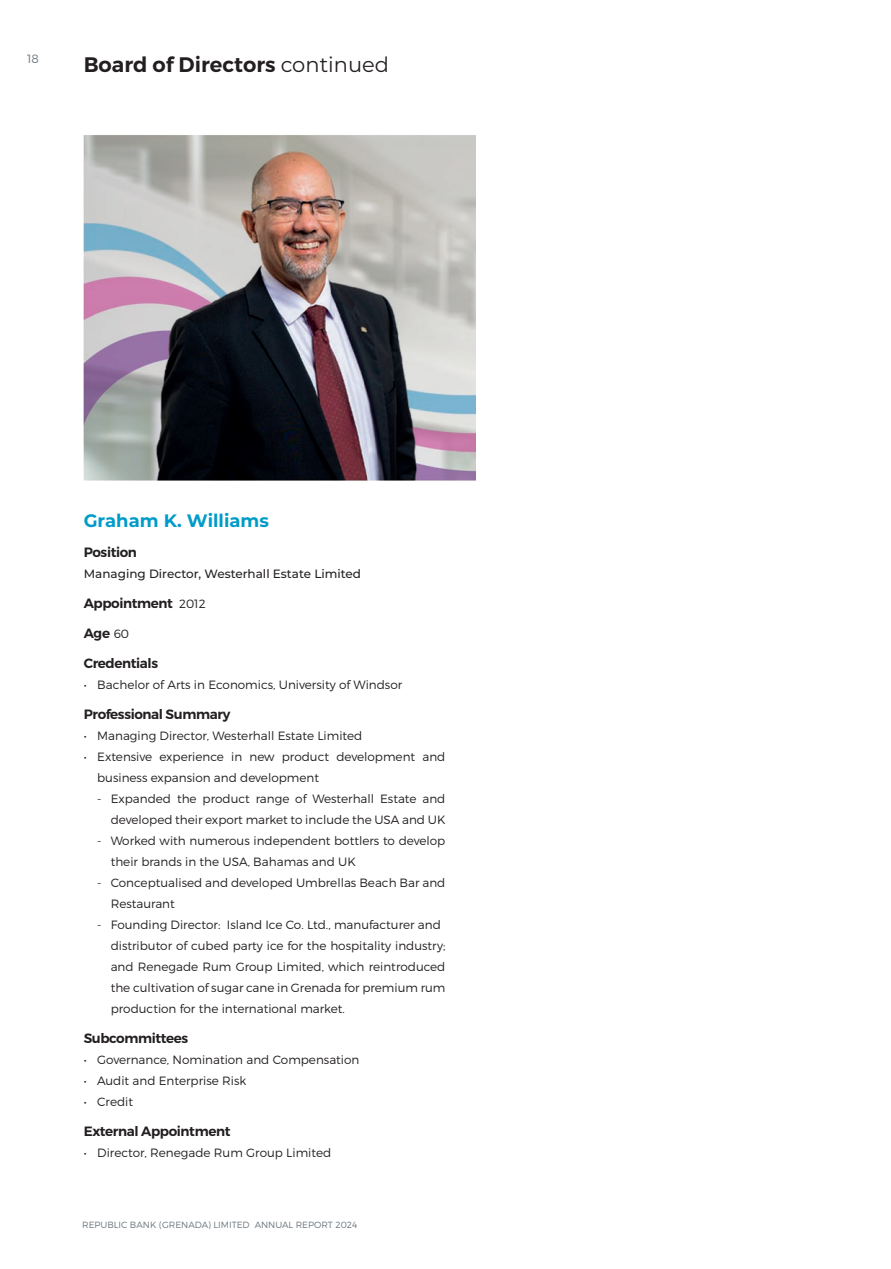
<style>
.page{position:relative;width:891px;height:1269px;background:#fff}
.page>*{position:absolute;margin:0;border:0;box-sizing:border-box;transform-origin:0 0}
.t1{font:600 21px "Montserrat";color:#231f20}
.t2{font:700 18px "Montserrat";color:#009bc8}
.t3{font:600 13.5px "Montserrat";letter-spacing:-.03em;color:#231f20}
.t4{font:300 12px/21px "Montserrat";color:#231f20}
.t5{font:500 12px "Montserrat";color:#231f20}
.t6{font:300 12px "Montserrat";color:#6a747b}
.t7{font:300 9px "Montserrat";color:#6a747b}
.s1{font-weight:400}
.s2{font-weight:300;font-size:12px}
</style>
<div class="page">
<img style="left:83px;top:135px;width:392px;height:346px">
<p class="t6" style="left:27px;top:51px;width:13px">18</p>
<p class="t1" style="left:84px;top:52px;width:307px">Board of Directors <span class="s1">continued</span></p>
<p class="t2" style="left:84px;top:507px;width:187px">Graham K. Williams</p>
<p class="t3" style="left:84px;top:543px;width:55px">Position</p>
<p class="t5" style="left:84px;top:565px;width:279px">Managing Director, Westerhall Estate Limited</p>
<p class="t3" style="left:84px;top:594px;width:124px">Appointment <span class="s2">2012</span></p>
<p class="t3" style="left:84px;top:624px;width:47px">Age <span class="s2">60</span></p>
<p class="t3" style="left:84px;top:654px;width:76px">Credentials</p>
<p class="t4" style="left:84px;top:674px;width:320px">• Bachelor of Arts in Economics, University of Windsor</p>
<p class="t3" style="left:84px;top:705px;width:148px">Professional Summary</p>
<p class="t4" style="left:84px;top:725px;width:280px">• Managing Director, Westerhall Estate Limited</p>
<p class="t4" style="left:97px;top:746px;width:350px;text-indent:-14px">• Extensive experience in new product development and business expansion and development</p>
<p class="t4" style="left:97px;top:788px;width:350px;text-align:right">- Expanded the product range of Westerhall Estate and developed their export market to include the USA and UK</p>
<p class="t4" style="left:111px;top:830px;width:336px;text-indent:-14px">- Worked with numerous independent bottlers to develop their brands in the USA, Bahamas and UK</p>
<p class="t4" style="left:111px;top:872px;width:336px;text-indent:-14px">- Conceptualised and developed Umbrellas Beach Bar and<br>Restaurant</p>
<p class="t4" style="left:97px;top:914px;width:345px">- Founding Director: Island Ice Co. Ltd., manufacturer and</p>
<p class="t4" style="left:111px;top:935px;width:336px;text-align:justify">distributor of cubed party ice for the hospitality industry; and Renegade Rum Group Limited, which reintroduced the cultivation of sugar cane in Grenada for premium rum production for the international market.</p>
<p class="t3" style="left:84px;top:1029px;width:106px">Subcommittees</p>
<p class="t4" style="left:84px;top:1049px;width:277px">• Governance, Nomination and Compensation</p>
<p class="t4" style="left:84px;top:1070px;width:164px">• Audit and Enterprise Risk</p>
<p class="t4" style="left:84px;top:1091px;width:51px">• Credit</p>
<p class="t3" style="left:84px;top:1122px;width:148px">External Appointment</p>
<p class="t4" style="left:84px;top:1142px;width:249px">• Director, Renegade Rum Group Limited</p>
<p class="t7" style="left:82px;top:1219px;width:277px">REPUBLIC BANK (GRENADA) LIMITED ANNUAL REPORT 2024</p>
</div>
